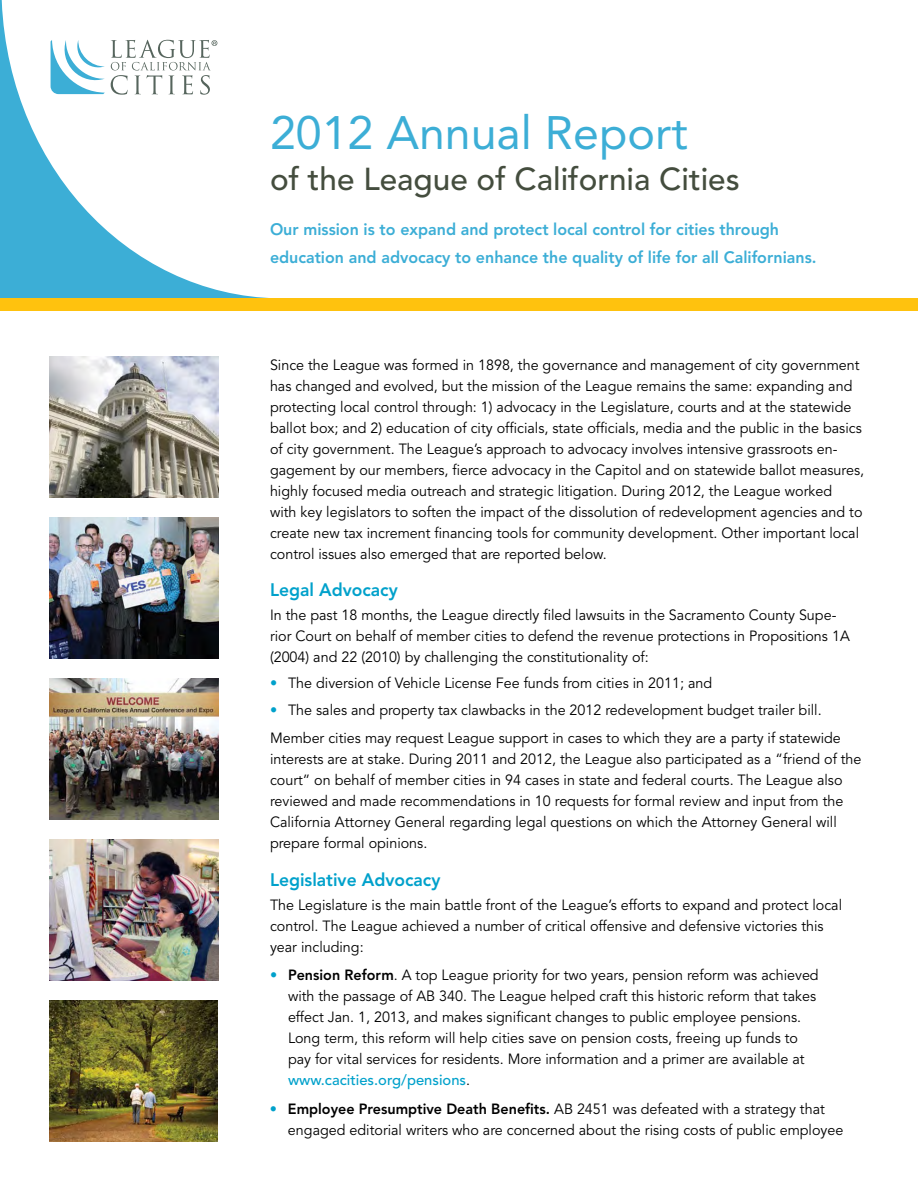
<style>
.page{position:relative;width:918px;height:1188px;background:#fff}
.page>*{position:absolute;margin:0;border:0;box-sizing:border-box;transform-origin:0 0}
.t1{font:46.5px "Avenir";color:#3caed6}
.t2{font:500 31.5px "Avenir";color:#444d3e}
.t3{font:800 18px "Avenir";color:#00a1cb}
.t4{font:800 16.5px/28.5px "Avenir";color:#3caed6}
.t5{font:14.85px/21px "Avenir";color:#000}
.s1{font-weight:500;color:#00a1cb}
.s2{font-weight:800}
</style>
<div class="page">
<svg style="left:0;top:0;width:268px;height:298px"></svg>
<img style="left:50px;top:840px;width:168px;height:141px">
<img style="left:50px;top:679px;width:168px;height:140px">
<img style="left:50px;top:518px;width:168px;height:140px">
<img style="left:50px;top:1001px;width:168px;height:141px">
<img style="left:50px;top:356px;width:168px;height:141px">
<div style="left:0;top:298px;width:918px;height:13px;background:#ffc20e"></div>
<h1 class="t1" style="left:270px;top:106px;width:419px">2012 Annual Report</h1>
<h2 class="t2" style="left:270px;top:161px;width:471px">of the League of California Cities</h2>
<p class="t4" style="left:270px;top:215px;width:548px">Our mission is to expand and protect local control for cities through education and advocacy to enhance the quality of life for all Californians.</p>
<p class="t5" style="left:270px;top:355px;width:596px">Since the League was formed in 1898, the governance and management of city government has changed and evolved, but the mission of the League remains the same: expanding and protecting local control through: 1) advocacy in the Legislature, courts and at the statewide ballot box; and 2) education of city officials, state officials, media and the public in the basics of city government. The League’s approach to advocacy involves intensive grassroots en&shy;gagement by our members, fierce advocacy in the Capitol and on statewide ballot measures, highly focused media outreach and strategic litigation. During 2012, the League worked<br>with key legislators to soften the impact of the dissolution of redevelopment agencies and to create new tax increment financing tools for community development. Other important local control issues also emerged that are reported below.</p>
<p class="t3" style="left:270px;top:579px;width:129px">Legal Advocacy</p>
<p class="t5" style="left:270px;top:605px;width:581px">In the past 18 months, the League directly filed lawsuits in the Sacramento County Supe&shy;rior Court on behalf of member cities to defend the revenue protections in Propositions 1A (2004) and 22 (2010) by challenging the constitutionality of:</p>
<p class="t5" style="left:270px;top:673px;width:444px"><span class="s1">•</span> The diversion of Vehicle License Fee funds from cities in 2011; and</p>
<p class="t5" style="left:270px;top:696px;width:572px;line-height:28.5px"><span class="s1">•</span> The sales and property tax clawbacks in the 2012 redevelopment budget trailer bill.<br>Member cities may request League support in cases to which they are a party if statewide</p>
<p class="t5" style="left:270px;top:749px;width:593px">interests are at stake. During 2011 and 2012, the League also participated as a “friend of the court” on behalf of member cities in 94 cases in state and federal courts. The League also reviewed and made recommendations in 10 requests for formal review and input from the California Attorney General regarding legal questions on which the Attorney General will prepare formal opinions.</p>
<p class="t3" style="left:270px;top:869px;width:172px">Legislative Advocacy</p>
<p class="t5" style="left:270px;top:895px;width:574px">The Legislature is the main battle front of the League’s efforts to expand and protect local control. The League achieved a number of critical offensive and defensive victories this year including:</p>
<p class="t5" style="left:288px;top:965px;width:532px;text-indent:-18px"><span class="s1">•</span> <span class="s2">Pension Reform</span>. A top League priority for two years, pension reform was achieved with the passage of AB 340. The League helped craft this historic reform that takes effect Jan. 1, 2013, and makes significant changes to public employee pensions.<br>Long term, this reform will help cities save on pension costs, freeing up funds to pay for vital services for residents. More information and a primer are available at <span class="s1">www.cacities.org/pensions</span>.</p>
<p class="t5" style="left:288px;top:1099px;width:557px;text-indent:-18px"><span class="s1">•</span> <span class="s2">Employee Presumptive Death Benefits.</span> AB 2451 was defeated with a strategy that engaged editorial writers who are concerned about the rising costs of public employee</p>
</div>
